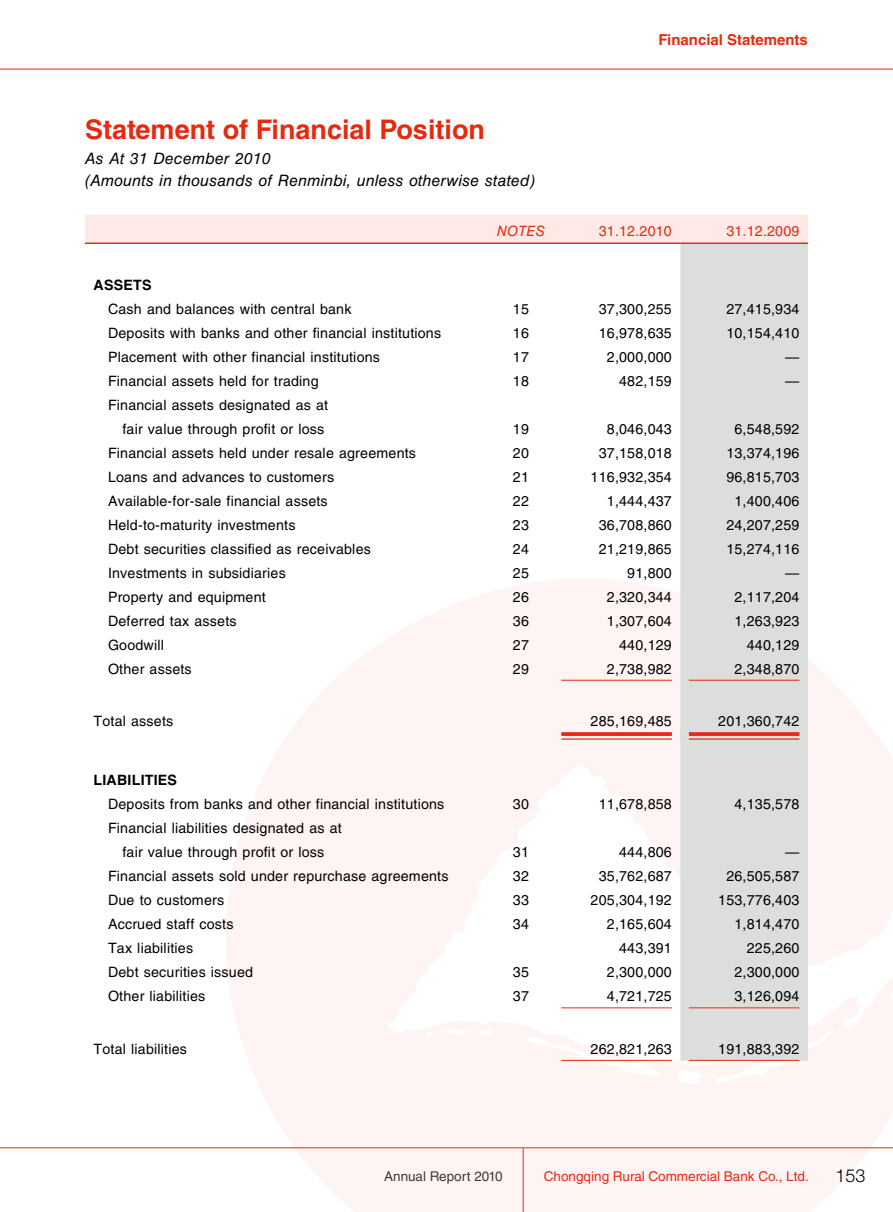
<style>
.page{position:relative;width:893px;height:1212px;background:#fff}
.page>*{position:absolute;margin:0;border:0;box-sizing:border-box;transform-origin:0 0}
.t1{font:700 27px "Helvetica LT Std";color:#e7290f}
.t2{font:300 18px "Helvetica Neue LT Std";color:#000}
._01_Body_Text{font:italic 15.75px "Helvetica LT Std";letter-spacing:.015em;color:#000}
.t3{font:700 15px "Helvetica LT Std";color:#e7290f}
._06_Table_Text{font:14.25px "Helvetica LT Std";letter-spacing:.015em;color:#000}
._06_Table_Text-2{font:14.25px "Helvetica LT Std";letter-spacing:.015em;color:#e7290f}
._06_Table_Text-3{font:700 14.25px "Helvetica LT Std";letter-spacing:.015em;color:#000}
._06_Table_Text-4{font:italic 14.25px "Helvetica LT Std";letter-spacing:.015em;color:#e7290f}
.t4{font:13.5px "Helvetica LT Std";color:#e7290f}
.t5{font:13.5px "Helvetica LT Std";color:#3e3a39}
</style>
<div class="page">
<hr style="left:0;top:69px;width:893px;height:1px;background:#e7290f">
<svg style="left:219px;top:579px;width:674px;height:633px;fill:#fef4f3"></svg>
<hr style="left:0;top:1147px;width:893px;height:1px;background:#e7290f">
<hr style="left:523px;top:1148px;width:1px;height:64px;background:#e7290f">
<div style="left:85px;top:215px;width:723px;height:27px;background:#fdeae7"></div>
<div style="left:680px;top:244px;width:128px;height:817px;background:#dcdddd"></div>
<div style="left:680px;top:729px;width:128px;height:11px;background:#dcdddd"></div>
<hr style="left:85px;top:242px;width:404px;height:2px;background:#e7290f">
<hr style="left:489px;top:242px;width:64px;height:2px;background:#e7290f">
<hr style="left:553px;top:242px;width:127px;height:2px;background:#e7290f">
<hr style="left:680px;top:242px;width:128px;height:2px;background:#e7290f">
<hr style="left:561px;top:680px;width:111px;height:1px;background:#e7290f">
<hr style="left:689px;top:680px;width:110px;height:1px;background:#e7290f">
<svg style="left:561px;top:732px;width:111px;height:4px"></svg>
<hr style="left:561px;top:738px;width:111px;height:2px;background:#e7290f">
<svg style="left:689px;top:732px;width:110px;height:4px"></svg>
<hr style="left:689px;top:738px;width:110px;height:2px;background:#e7290f">
<hr style="left:561px;top:1007px;width:111px;height:1px;background:#e7290f">
<hr style="left:689px;top:1007px;width:110px;height:1px;background:#e7290f">
<hr style="left:561px;top:1060px;width:111px;height:1px;background:#e7290f">
<hr style="left:689px;top:1060px;width:110px;height:1px;background:#e7290f">
<p class="t1" style="left:85px;top:113px;width:401px">Statement of Financial Position</p>
<p class="_01_Body_Text" style="left:85px;top:149px;width:187px">As At 31 December 2010</p>
<p class="_01_Body_Text" style="left:85px;top:172px;width:452px">(Amounts in thousands of Renminbi, unless otherwise stated)</p>
<p class="t3" style="left:658px;top:31px;width:151px">Financial Statements</p>
<p class="_06_Table_Text-4" style="left:497px;top:223px;width:50px">NOTES</p>
<p class="_06_Table_Text-2" style="left:599px;top:223px;width:75px">31.12.2010</p>
<p class="_06_Table_Text-2" style="left:726px;top:223px;width:75px">31.12.2009</p>
<p class="_06_Table_Text-3" style="left:94px;top:276px;width:60px">ASSETS</p>
<p class="_06_Table_Text" style="left:108px;top:300px;width:245px">Cash and balances with central bank</p>
<p class="_06_Table_Text" style="left:513px;top:300px;width:18px">15</p>
<p class="_06_Table_Text" style="left:599px;top:300px;width:75px">37,300,255</p>
<p class="_06_Table_Text" style="left:726px;top:300px;width:75px">27,415,934</p>
<p class="_06_Table_Text" style="left:108px;top:324px;width:335px">Deposits with banks and other financial institutions</p>
<p class="_06_Table_Text" style="left:513px;top:324px;width:18px">16</p>
<p class="_06_Table_Text" style="left:599px;top:324px;width:75px">16,978,635</p>
<p class="_06_Table_Text" style="left:726px;top:324px;width:75px">10,154,410</p>
<p class="_06_Table_Text" style="left:108px;top:348px;width:274px">Placement with other financial institutions</p>
<p class="_06_Table_Text" style="left:513px;top:348px;width:18px">17</p>
<p class="_06_Table_Text" style="left:607px;top:348px;width:66px">2,000,000</p>
<p class="_06_Table_Text" style="left:785px;top:348px;width:16px">—</p>
<p class="_06_Table_Text" style="left:108px;top:372px;width:212px">Financial assets held for trading</p>
<p class="_06_Table_Text" style="left:513px;top:372px;width:18px">18</p>
<p class="_06_Table_Text" style="left:619px;top:372px;width:54px">482,159</p>
<p class="_06_Table_Text" style="left:785px;top:372px;width:16px">—</p>
<p class="_06_Table_Text" style="left:108px;top:396px;width:222px">Financial assets designated as at</p>
<p class="_06_Table_Text" style="left:122px;top:420px;width:203px">fair value through profit or loss</p>
<p class="_06_Table_Text" style="left:513px;top:420px;width:18px">19</p>
<p class="_06_Table_Text" style="left:607px;top:420px;width:66px">8,046,043</p>
<p class="_06_Table_Text" style="left:734px;top:420px;width:66px">6,548,592</p>
<p class="_06_Table_Text" style="left:108px;top:444px;width:310px">Financial assets held under resale agreements</p>
<p class="_06_Table_Text" style="left:513px;top:444px;width:18px">20</p>
<p class="_06_Table_Text" style="left:599px;top:444px;width:75px">37,158,018</p>
<p class="_06_Table_Text" style="left:726px;top:444px;width:75px">13,374,196</p>
<p class="_06_Table_Text" style="left:108px;top:468px;width:228px">Loans and advances to customers</p>
<p class="_06_Table_Text" style="left:513px;top:468px;width:18px">21</p>
<p class="_06_Table_Text" style="left:591px;top:468px;width:83px">116,932,354</p>
<p class="_06_Table_Text" style="left:726px;top:468px;width:75px">96,815,703</p>
<p class="_06_Table_Text" style="left:108px;top:492px;width:221px">Available-for-sale financial assets</p>
<p class="_06_Table_Text" style="left:513px;top:492px;width:18px">22</p>
<p class="_06_Table_Text" style="left:607px;top:492px;width:66px">1,444,437</p>
<p class="_06_Table_Text" style="left:734px;top:492px;width:66px">1,400,406</p>
<p class="_06_Table_Text" style="left:108px;top:516px;width:189px">Held-to-maturity investments</p>
<p class="_06_Table_Text" style="left:513px;top:516px;width:18px">23</p>
<p class="_06_Table_Text" style="left:599px;top:516px;width:75px">36,708,860</p>
<p class="_06_Table_Text" style="left:726px;top:516px;width:75px">24,207,259</p>
<p class="_06_Table_Text" style="left:108px;top:540px;width:264px">Debt securities classified as receivables</p>
<p class="_06_Table_Text" style="left:513px;top:540px;width:18px">24</p>
<p class="_06_Table_Text" style="left:599px;top:540px;width:75px">21,219,865</p>
<p class="_06_Table_Text" style="left:726px;top:540px;width:75px">15,274,116</p>
<p class="_06_Table_Text" style="left:108px;top:564px;width:179px">Investments in subsidiaries</p>
<p class="_06_Table_Text" style="left:513px;top:564px;width:18px">25</p>
<p class="_06_Table_Text" style="left:627px;top:564px;width:46px">91,800</p>
<p class="_06_Table_Text" style="left:785px;top:564px;width:16px">—</p>
<p class="_06_Table_Text" style="left:108px;top:588px;width:159px">Property and equipment</p>
<p class="_06_Table_Text" style="left:513px;top:588px;width:18px">26</p>
<p class="_06_Table_Text" style="left:607px;top:588px;width:66px">2,320,344</p>
<p class="_06_Table_Text" style="left:734px;top:588px;width:66px">2,117,204</p>
<p class="_06_Table_Text" style="left:108px;top:612px;width:130px">Deferred tax assets</p>
<p class="_06_Table_Text" style="left:513px;top:612px;width:18px">36</p>
<p class="_06_Table_Text" style="left:607px;top:612px;width:66px">1,307,604</p>
<p class="_06_Table_Text" style="left:734px;top:612px;width:66px">1,263,923</p>
<p class="_06_Table_Text" style="left:108px;top:636px;width:58px">Goodwill</p>
<p class="_06_Table_Text" style="left:513px;top:636px;width:18px">27</p>
<p class="_06_Table_Text" style="left:619px;top:636px;width:54px">440,129</p>
<p class="_06_Table_Text" style="left:747px;top:636px;width:54px">440,129</p>
<p class="_06_Table_Text" style="left:108px;top:660px;width:85px">Other assets</p>
<p class="_06_Table_Text" style="left:513px;top:660px;width:18px">29</p>
<p class="_06_Table_Text" style="left:607px;top:660px;width:66px">2,738,982</p>
<p class="_06_Table_Text" style="left:734px;top:660px;width:66px">2,348,870</p>
<p class="_06_Table_Text" style="left:94px;top:713px;width:81px">Total assets</p>
<p class="_06_Table_Text" style="left:591px;top:713px;width:83px">285,169,485</p>
<p class="_06_Table_Text" style="left:718px;top:713px;width:83px">201,360,742</p>
<p class="_06_Table_Text-3" style="left:94px;top:771px;width:85px">LIABILITIES</p>
<p class="_06_Table_Text" style="left:108px;top:796px;width:338px">Deposits from banks and other financial institutions</p>
<p class="_06_Table_Text" style="left:513px;top:796px;width:18px">30</p>
<p class="_06_Table_Text" style="left:599px;top:796px;width:75px">11,678,858</p>
<p class="_06_Table_Text" style="left:734px;top:796px;width:66px">4,135,578</p>
<p class="_06_Table_Text" style="left:108px;top:820px;width:235px">Financial liabilities designated as at</p>
<p class="_06_Table_Text" style="left:122px;top:844px;width:203px">fair value through profit or loss</p>
<p class="_06_Table_Text" style="left:513px;top:844px;width:18px">31</p>
<p class="_06_Table_Text" style="left:619px;top:844px;width:54px">444,806</p>
<p class="_06_Table_Text" style="left:785px;top:844px;width:16px">—</p>
<p class="_06_Table_Text" style="left:108px;top:868px;width:342px">Financial assets sold under repurchase agreements</p>
<p class="_06_Table_Text" style="left:513px;top:868px;width:18px">32</p>
<p class="_06_Table_Text" style="left:599px;top:868px;width:75px">35,762,687</p>
<p class="_06_Table_Text" style="left:726px;top:868px;width:75px">26,505,587</p>
<p class="_06_Table_Text" style="left:108px;top:892px;width:118px">Due to customers</p>
<p class="_06_Table_Text" style="left:513px;top:892px;width:18px">33</p>
<p class="_06_Table_Text" style="left:591px;top:892px;width:83px">205,304,192</p>
<p class="_06_Table_Text" style="left:718px;top:892px;width:83px">153,776,403</p>
<p class="_06_Table_Text" style="left:108px;top:916px;width:127px">Accrued staff costs</p>
<p class="_06_Table_Text" style="left:513px;top:916px;width:18px">34</p>
<p class="_06_Table_Text" style="left:607px;top:916px;width:66px">2,165,604</p>
<p class="_06_Table_Text" style="left:734px;top:916px;width:66px">1,814,470</p>
<p class="_06_Table_Text" style="left:108px;top:940px;width:87px">Tax liabilities</p>
<p class="_06_Table_Text" style="left:619px;top:940px;width:54px">443,391</p>
<p class="_06_Table_Text" style="left:747px;top:940px;width:54px">225,260</p>
<p class="_06_Table_Text" style="left:108px;top:964px;width:147px">Debt securities issued</p>
<p class="_06_Table_Text" style="left:513px;top:964px;width:18px">35</p>
<p class="_06_Table_Text" style="left:607px;top:964px;width:66px">2,300,000</p>
<p class="_06_Table_Text" style="left:734px;top:964px;width:66px">2,300,000</p>
<p class="_06_Table_Text" style="left:108px;top:988px;width:99px">Other liabilities</p>
<p class="_06_Table_Text" style="left:513px;top:988px;width:18px">37</p>
<p class="_06_Table_Text" style="left:607px;top:988px;width:66px">4,721,725</p>
<p class="_06_Table_Text" style="left:734px;top:988px;width:66px">3,126,094</p>
<p class="_06_Table_Text" style="left:94px;top:1040px;width:95px">Total liabilities</p>
<p class="_06_Table_Text" style="left:591px;top:1040px;width:83px">262,821,263</p>
<p class="_06_Table_Text" style="left:718px;top:1040px;width:83px">191,883,392</p>
<p class="t5" style="left:384px;top:1168px;width:120px">Annual Report 2010</p>
<p class="t4" style="left:544px;top:1168px;width:266px">Chongqing Rural Commercial Bank Co., Ltd.</p>
<p class="t2" style="left:835px;top:1165px;width:32px">153</p>
</div>
